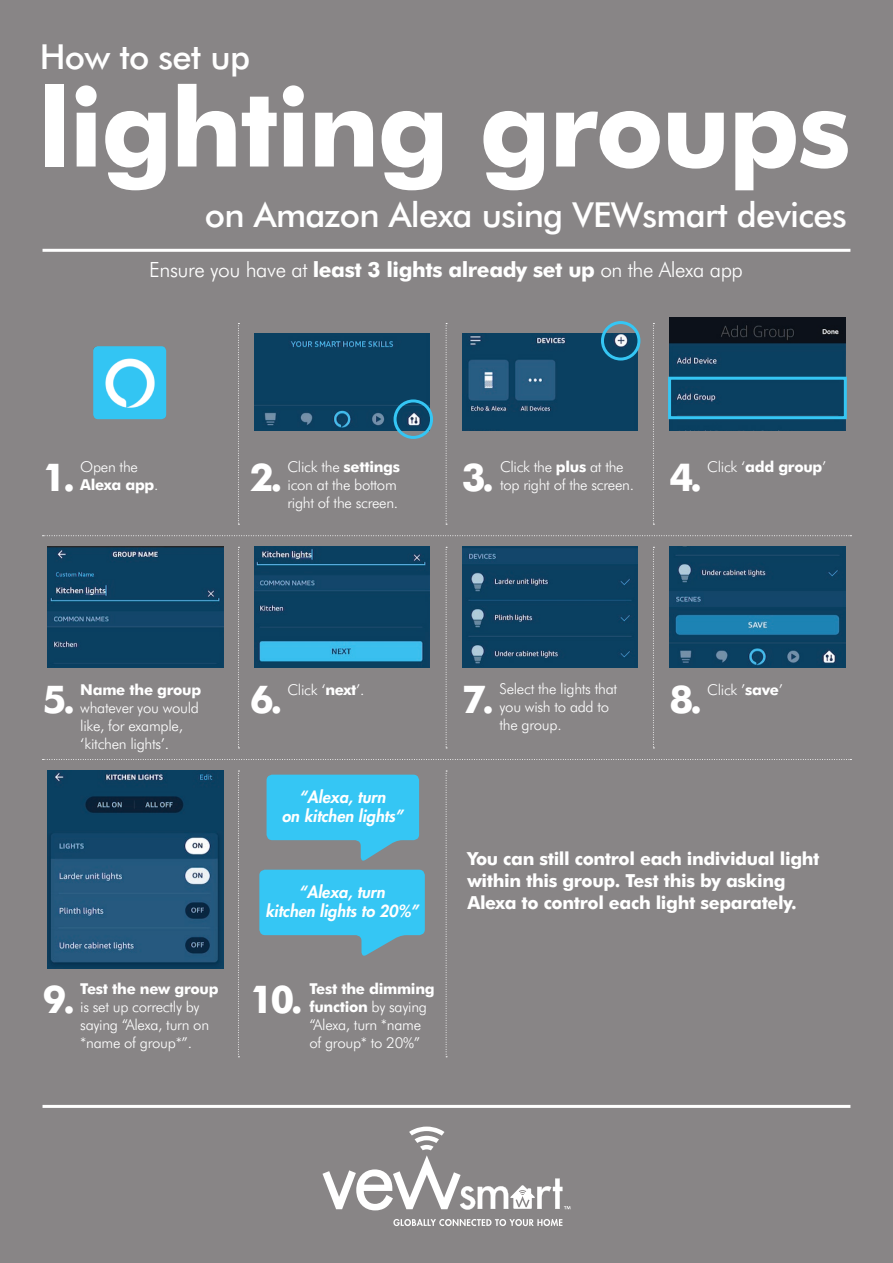
<style>
.page{position:relative;width:893px;height:1263px;background:#888586}
.page>*{position:absolute;margin:0;border:0;box-sizing:border-box;transform-origin:0 0}
.t1{font:700 109.2px "Futura BT";letter-spacing:-.02em;color:#fff}
.t2{font:700 38.4px "Futura BT";color:#fff}
.t3{font:500 34.5px "Futura BT";letter-spacing:-.02em;color:#fff}
.t4{font:300 21px "Futura BT";letter-spacing:-.02em;color:#fff}
.t5{font:700 18px/21.6px "Futura BT";letter-spacing:-.02em;color:#fff}
.t6{font:italic 800 16.2px/19.5px "Futura";color:#fff;text-align:center}
.t7{font:300 15px/18px "Futura BT";letter-spacing:-.02em;color:#fff}
.t8{font:700 15px "Futura BT";letter-spacing:-.02em;color:#fff}
.s1{font-weight:700}
.s2{font-weight:300}
</style>
<div class="page">
<hr style="left:43px;top:249px;width:807px;height:3px;background:#fff">
<svg style="left:43px;top:535px;width:808px;height:1px"></svg>
<svg style="left:43px;top:759px;width:808px;height:1px"></svg>
<svg style="left:238px;top:323px;width:1px;height:202px"></svg>
<svg style="left:238px;top:547px;width:1px;height:201px"></svg>
<svg style="left:238px;top:771px;width:1px;height:286px"></svg>
<svg style="left:446px;top:323px;width:1px;height:202px"></svg>
<svg style="left:446px;top:547px;width:1px;height:201px"></svg>
<svg style="left:446px;top:771px;width:1px;height:286px"></svg>
<svg style="left:653px;top:323px;width:1px;height:202px"></svg>
<svg style="left:653px;top:547px;width:1px;height:201px"></svg>
<hr style="left:43px;top:1105px;width:807px;height:3px;background:#fff">
<img style="left:93px;top:346px;width:73px;height:73px">
<svg style="left:267px;top:775px;width:152px;height:86px"></svg>
<svg style="left:259px;top:870px;width:166px;height:86px"></svg>
<img style="left:254px;top:334px;width:176px;height:97px">
<img style="left:48px;top:547px;width:176px;height:121px">
<img style="left:48px;top:771px;width:176px;height:198px">
<img style="left:254px;top:547px;width:176px;height:121px">
<img style="left:462px;top:334px;width:176px;height:97px">
<img style="left:462px;top:547px;width:176px;height:121px">
<img style="left:670px;top:547px;width:175px;height:121px">
<div style="left:394px;top:399px;width:39px;height:40px;border:3px solid #35c6f4;border-radius:50%"></div>
<div style="left:601px;top:321px;width:39px;height:40px;border:3px solid #35c6f4;border-radius:50%"></div>
<img style="left:670px;top:318px;width:175px;height:113px">
<div style="left:668px;top:377px;width:179px;height:42px;border:3px solid #35c6f4"></div>
<svg style="left:393px;top:1219px;width:169px;height:7px"></svg>
<svg style="left:322px;top:1126px;width:248px;height:84px"></svg>
<h3 class="t3" style="left:40px;top:36px;width:212px">How to set up</h3>
<h1 class="t1" style="left:37px;top:61px;width:815px">lighting groups</h1>
<h3 class="t3" style="left:205px;top:194px;width:643px">on Amazon Alexa using VEWsmart devices</h3>
<h3 class="t4" style="left:149px;top:257px;width:595px">Ensure you have at <span class="s1">least 3 lights already set up</span> on the Alexa app</h3>
<p class="t7" style="left:80px;top:457px;width:80px">Open the<br><span class="s1">Alexa app</span>.</p>
<h2 class="t2" style="left:43px;top:454px;width:34px">1.</h2>
<h2 class="t2" style="left:250px;top:454px;width:34px">2.</h2>
<p class="t7" style="left:288px;top:458px;width:114px">Click the <span class="s1">settings </span>icon at the bottom right of the screen.</p>
<h2 class="t2" style="left:462px;top:454px;width:34px">3.</h2>
<p class="t7" style="left:500px;top:458px;width:125px">Click the <span class="s1">plus</span> at the</p>
<p class="t8" style="left:707px;top:458px;width:121px"><span class="s2">Click ‘</span>add group<span class="s2">’</span></p>
<p class="t7" style="left:500px;top:476px;width:135px">top right of the screen.</p>
<h2 class="t2" style="left:670px;top:454px;width:34px">4.</h2>
<p class="t8" style="left:80px;top:680px;width:123px">Name the group</p>
<p class="t7" style="left:80px;top:698px;width:120px">whatever you would like, for example, ‘kitchen lights’.</p>
<h2 class="t2" style="left:43px;top:676px;width:34px">5.</h2>
<p class="t8" style="left:80px;top:980px;width:140px">Test the new group</p>
<p class="t7" style="left:80px;top:998px;width:130px">is set up correctly by saying “Alexa, turn on *name of group*”.</p>
<h2 class="t2" style="left:43px;top:976px;width:34px">9.</h2>
<h2 class="t2" style="left:250px;top:676px;width:34px">6.</h2>
<p class="t7" style="left:288px;top:680px;width:78px">Click ‘<span class="s1">next</span>’.</p>
<p class="t6" style="left:282px;top:787px;width:123px">“Alexa, turn<br>on kitchen lights”</p>
<p class="t6" style="left:265px;top:882px;width:154px">“Alexa, turn<br>kitchen lights to 20%”</p>
<h2 class="t2" style="left:250px;top:976px;width:55px">10.</h2>
<p class="t7" style="left:309px;top:980px;width:127px"><span class="s1">Test the dimming function</span> by saying “Alexa, turn *name of group* to 20%”</p>
<p class="t7" style="left:499px;top:680px;width:119px">Select the lights that you wish to add to the group.</p>
<h2 class="t2" style="left:462px;top:676px;width:34px">7.</h2>
<h2 class="t2" style="left:670px;top:676px;width:34px">8.</h2>
<p class="t7" style="left:707px;top:680px;width:77px">Click ’<span class="s1">save</span>’</p>
<p class="t5" style="left:467px;top:848px;width:354px">You can still control each individual light within this group. Test this by asking<br>Alexa to control each light separately.</p>
</div>
